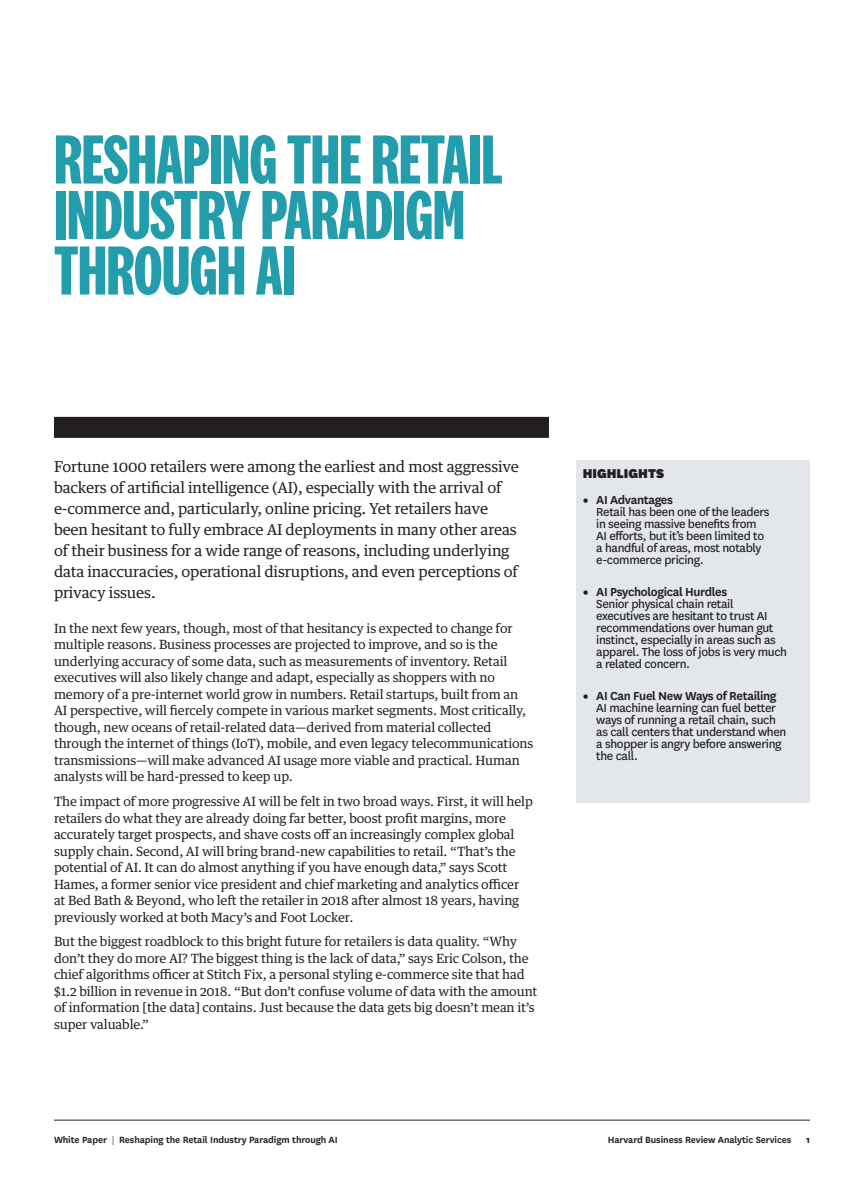
<style>
.page{position:relative;width:864px;height:1188px;background:#fff}
.page>*{position:absolute;margin:0;border:0;box-sizing:border-box;transform-origin:0 0}
.t1{font:700 72px/55.5px "National 2 Compressed";letter-spacing:-.01em;color:#239dab}
.t2{font:15px/21px "Guardian Text Egyp HBR";letter-spacing:-.01em;color:#231f20}
.t3{font:900 15px "National HBR";color:#231f20}
.t4{font:13.5px/12px "HBR Stationery";letter-spacing:-.025em;color:#231f20}
.t5{font:600 13.5px "National HBR";letter-spacing:-.025em;color:#231f20}
.t6{font:12.75px/16.5px "Guardian Text Egyp HBR";letter-spacing:-.01em;color:#231f20}
.t7{font:600 10.5px "National HBR";letter-spacing:-.01em;color:#231f20}
.t8{font:800 10.5px "National HBR";color:#231f20}
.s1{font-weight:300}
</style>
<div class="page">
<div style="left:54px;top:417px;width:495px;height:21px;background:#231f20"></div>
<hr style="left:54px;top:1120px;width:756px;height:1px;background:#231f20">
<div style="left:576px;top:460px;width:234px;height:342px;background:#e3e7eb"></div>
<h1 class="t1" style="left:54px;top:131px;width:450px">RESHAPING THE RETAIL<br>INDUSTRY PARADIGM<br>THROUGH AI</h1>
<p class="t2" style="left:54px;top:455px;width:466px">Fortune 1000 retailers were among the earliest and most aggressive backers of artificial intelligence (AI), especially with the arrival of e-commerce and, particularly, online pricing. Yet retailers have been hesitant to fully embrace AI deployments in many other areas of their business for a wide range of reasons, including underlying data inaccuracies, operational disruptions, and even perceptions of privacy issues.</p>
<p class="t6" style="left:54px;top:619px;width:481px">In the next few years, though, most of that hesitancy is expected to change for multiple reasons. Business processes are projected to improve, and so is the underlying accuracy of some data, such as measurements of inventory. Retail executives will also likely change and adapt, especially as shoppers with no memory of a pre-internet world grow in numbers. Retail startups, built from an AI perspective, will fiercely compete in various market segments. Most critically, though, new oceans of retail-related data—derived from material collected through the internet of things (IoT), mobile, and even legacy telecommunications transmissions—will make advanced AI usage more viable and practical. Human analysts will be hard-pressed to keep up.</p>
<p class="t6" style="left:54px;top:792px;width:480px">The impact of more progressive AI will be felt in two broad ways. First, it will help retailers do what they are already doing far better, boost profit margins, more accurately target prospects, and shave costs off an increasingly complex global supply chain. Second, AI will bring brand-new capabilities to retail. “That’s the potential of AI. It can do almost anything if you have enough data,” says Scott Hames, a former senior vice president and chief marketing and analytics officer at Bed Bath &amp; Beyond, who left the retailer in 2018 after almost 18 years, having previously worked at both Macy’s and Foot Locker.</p>
<p class="t6" style="left:54px;top:932px;width:485px">But the biggest roadblock to this bright future for retailers is data quality. “Why don’t they do more AI? The biggest thing is the lack of data,” says Eric Colson, the chief algorithms officer at Stitch Fix, a personal styling e-commerce site that had $1.2 billion in revenue in 2018. “But don’t confuse volume of data with the amount of information [the data] contains. Just because the data gets big doesn’t mean it’s super valuable.”</p>
<p class="t3" style="left:583px;top:463px;width:83px">HIGHLIGHTS</p>
<p class="t5" style="left:583px;top:490px;width:92px">• AI Advantages</p>
<p class="t4" style="left:596px;top:505px;width:175px">Retail has been one of the leaders in seeing massive benefits from<br>AI efforts, but it’s been limited to a handful of areas, most notably e-commerce pricing.</p>
<p class="t5" style="left:583px;top:582px;width:146px">• AI Psychological Hurdles</p>
<p class="t4" style="left:596px;top:597px;width:192px">Senior physical chain retail executives are hesitant to trust AI recommendations over human gut instinct, especially in areas such as apparel. The loss of jobs is very much a related concern.</p>
<p class="t5" style="left:583px;top:687px;width:195px">• AI Can Fuel New Ways of Retailing</p>
<p class="t4" style="left:596px;top:701px;width:192px">AI machine learning can fuel better ways of running a retail chain, such as call centers that understand when a shopper is angry before answering the call.</p>
<p class="t7" style="left:54px;top:1132px;width:285px">White Paper <span class="s1">|</span> Reshaping the Retail Industry Paradigm through AI</p>
<p class="t7" style="left:608px;top:1133px;width:185px">Harvard Business Review Analytic Services</p>
<p class="t8" style="left:806px;top:1133px;width:5px">1</p>
</div>
